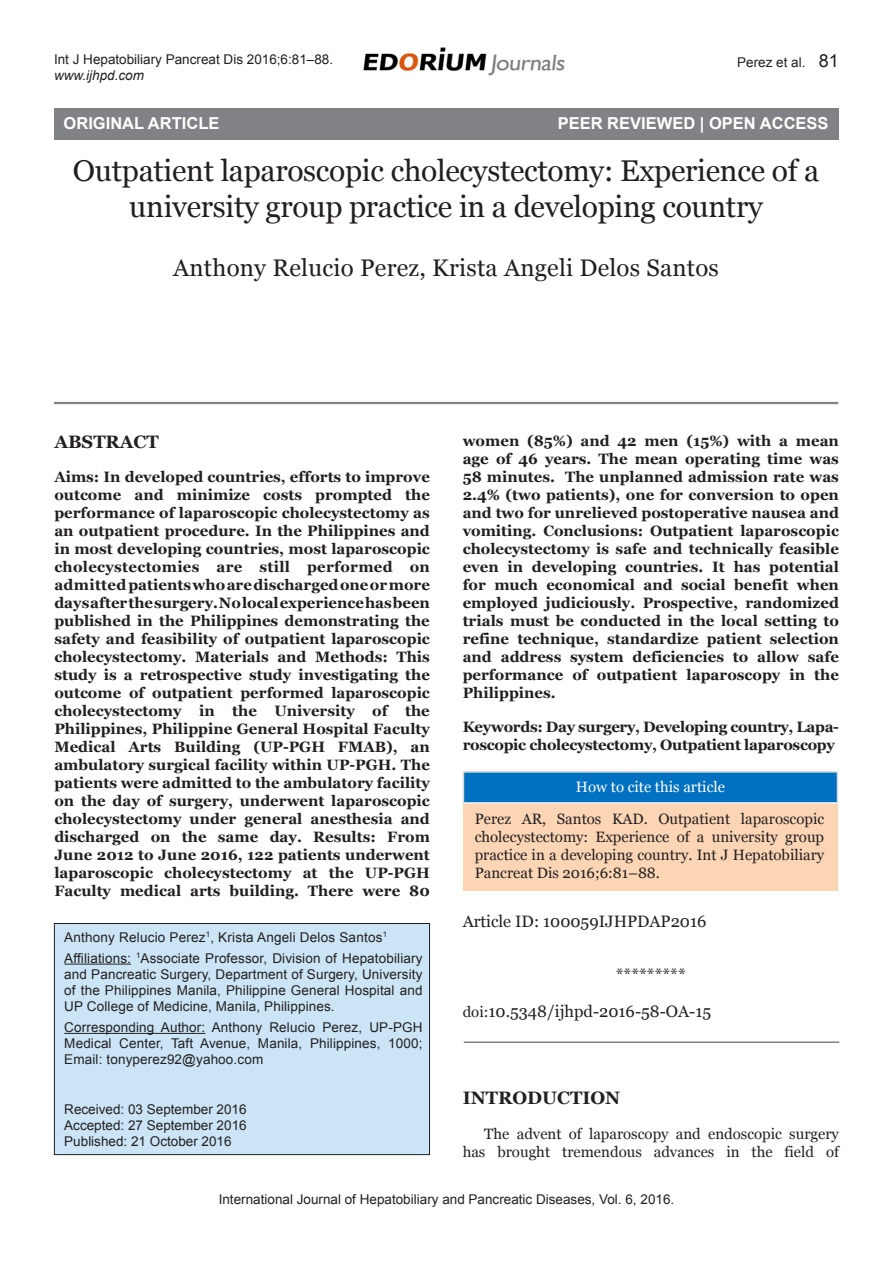
<style>
.page{position:relative;width:893px;height:1263px;background:#fff}
.page>*{position:absolute;margin:0;border:0;box-sizing:border-box;transform-origin:0 0}
.Chapter_Name{font:30px/36px "Georgia";letter-spacing:-.01em;color:#231f20;text-align:center}
.Author_Name{font:24px "Georgia";letter-spacing:.01em;color:#231f20}
.Introduction_Head{font:700 18px "Georgia";color:#231f20}
.Abstract_Head{font:700 18px "Georgia";color:#231f20}
.Open_Access{font:700 16.5px "Arial";color:#fff}
.Star{font:16.5px "Georgia";color:#231f20}
.DOI{font:16.5px "Georgia";color:#231f20}
.Abstract_text{font:700 15px/18px "Georgia";color:#231f20;text-align:justify}
.Text{font:15px/18px "Georgia";color:#231f20;text-align:center}
.Keywords{font:700 15px/18px "Georgia";letter-spacing:-.02em;color:#231f20}
.Box_author{font:13.5px/16.2px "Arial";letter-spacing:.01em;color:#231f20;text-align:justify}
.Left_Running_head{font:13.5px "Arial";color:#231f20}
.Box_received_date{font:13.5px "Arial";color:#231f20}
.Left_Running_head-2{font:italic 13.5px "Arial";color:#231f20}
.Right_Running_head{font:13.5px "Arial";color:#231f20}
.s1{font-size:18px}
.s2{color:#fff}
.s3{font-size:15px}
</style>
<div class="page">
<img style="left:363px;top:47px;width:202px;height:29px">
<hr style="left:54px;top:402px;width:784px;height:2px;background:#808285">
<div style="left:54px;top:923px;width:376px;height:231px;background:#cbe5f7"></div>
<div style="left:54px;top:923px;width:376px;height:232px;border:1px solid #231f20"></div>
<hr style="left:64px;top:963px;width:67px;height:1px;background:#231f20">
<hr style="left:64px;top:1033px;width:141px;height:1px;background:#231f20">
<div style="left:463px;top:804px;width:375px;height:87px;background:#fcd5b5"></div>
<div style="left:463px;top:771px;width:375px;height:32px;background:#0070c0;border:2px solid #d9d9d9"></div>
<div style="left:54px;top:108px;width:784px;height:32px;background:#808285"></div>
<hr style="left:464px;top:1041px;width:375px;height:2px;background:#808285">
<p class="Left_Running_head" style="left:54px;top:50px;width:281px">Int J Hepatobiliary Pancreat Dis 2016;6:81–88.</p>
<p class="Left_Running_head-2" style="left:54px;top:67px;width:92px">www.ijhpd.com</p>
<p class="Right_Running_head" style="left:737px;top:54px;width:103px">Perez et al. <span class="s1">81</span></p>
<p class="Open_Access" style="left:64px;top:112px;width:99px">CASE REPO</p>
<p class="Open_Access" style="left:696px;top:112px;width:121px">OPEN AC ESS</p>
<p class="Chapter_Name" style="left:73px;top:153px;width:748px">Outpatient laparoscopic cholecystectomy: Experience of a university group practice in a developing country</p>
<p class="Author_Name" style="left:173px;top:253px;width:547px">Anthony Relucio Perez, Krista Angeli Delos Santos</p>
<p class="Open_Access" style="left:64px;top:112px;width:157px">ORIGINAL ARTICLE</p>
<p class="Open_Access" style="left:558px;top:112px;width:272px">PEER REVIEWED | OPEN ACCESS</p>
<p class="Abstract_Head" style="left:54px;top:430px;width:106px">ABSTRACT</p>
<p class="Abstract_text" style="left:54px;top:468px;width:377px">Aims: In developed countries, efforts to improve outcome and minimize costs prompted the performance of laparoscopic cholecystectomy as an outpatient procedure. In the Philippines and in most developing countries, most laparoscopic cholecystectomies are still performed on admitted patients who are discharged one or more days after the surgery. No local experience has been published in the Philippines demonstrating the safety and feasibility of outpatient laparoscopic cholecystectomy. Materials and Methods: This study is a retrospective study investigating the outcome of outpatient performed laparoscopic cholecystectomy in the University of the Philippines, Philippine General Hospital Faculty Medical Arts Building (UP-PGH FMAB), an ambulatory surgical facility within UP-PGH. The patients were admitted to the ambulatory facility on the day of surgery, underwent laparoscopic cholecystectomy under general anesthesia and discharged on the same day. Results: From June 2012 to June 2016, 122 patients underwent laparoscopic cholecystectomy at the UP-PGH Faculty medical arts building. There were 80</p>
<p class="Box_author" style="left:64px;top:929px;width:324px">Anthony Relucio Perez<sup>1</sup>, Krista Angeli Delos Santos<sup>1</sup></p>
<p class="Box_author" style="left:64px;top:950px;width:360px">Affiliations: <sup>1</sup>Associate Professor, Division of Hepatobiliary and Pancreatic Surgery, Department of Surgery, University of the Philippines Manila, Philippine General Hospital and UP College of Medicine, Manila, Philippines.</p>
<p class="Box_author" style="left:64px;top:1019px;width:360px">Corresponding Author: Anthony Relucio Perez, UP-PGH Medical Center, Taft Avenue, Manila, Philippines, 1000; Email: tonyperez92@yahoo.com</p>
<p class="Box_received_date" style="left:64px;top:1100px;width:184px">Received: 03 September 2016</p>
<p class="Box_author" style="left:64px;top:1117px;width:184px">Accepted: 27 September 2016</p>
<p class="Box_author" style="left:64px;top:1133px;width:169px">Published: 21 October 2016</p>
<p class="Abstract_text" style="left:463px;top:431px;width:378px">women (85%) and 42 men (15%) with a mean age of 46 years. The mean operating time was 58 minutes. The unplanned admission rate was 2.4% (two patients), one for conversion to open and two for unrelieved postoperative nausea and vomiting. Conclusions: Outpatient laparoscopic cholecystectomy is safe and technically feasible even in developing countries. It has potential for much economical and social benefit when employed judiciously. Prospective, randomized trials must be conducted in the local setting to refine technique, standardize patient selection and address system deficiencies to allow safe performance of outpatient laparoscopy in the Philippines.</p>
<p class="Keywords" style="left:463px;top:718px;width:378px">Keywords: Day surgery, Developing country, Lapa&shy;roscopic cholecystectomy, Outpatient laparoscopy</p>
<p class="Text" style="left:475px;top:770px;width:351px;line-height:32.7px"><span class="s2">How to cite this article<br></span>Perez AR, Santos KAD. Outpatient laparoscopic</p>
<p class="Text" style="left:475px;top:828px;width:351px;text-align:justify">cholecystectomy: Experience of a university group practice in a developing country. Int J Hepatobiliary Pancreat Dis 2016;6:81–88.</p>
<p class="Star" style="left:463px;top:912px;width:245px">Article ID: 100059IJHPDAP2016</p>
<p class="Star" style="left:616px;top:964px;width:72px">*********</p>
<p class="DOI" style="left:463px;top:1001px;width:250px"><span class="s3">doi:</span>10.5348/ijhpd-2016-58-OA-15</p>
<p class="Introduction_Head" style="left:463px;top:1086px;width:159px">INTRODUCTION</p>
<p class="Text" style="left:463px;top:1125px;width:378px;text-align:right">The advent of laparoscopy and endoscopic surgery has brought tremendous advances in the field of</p>
<p class="Box_author" style="left:219px;top:1191px;width:457px">International Journal of Hepatobiliary and Pancreatic Diseases, Vol. 6, 2016.</p>
</div>
